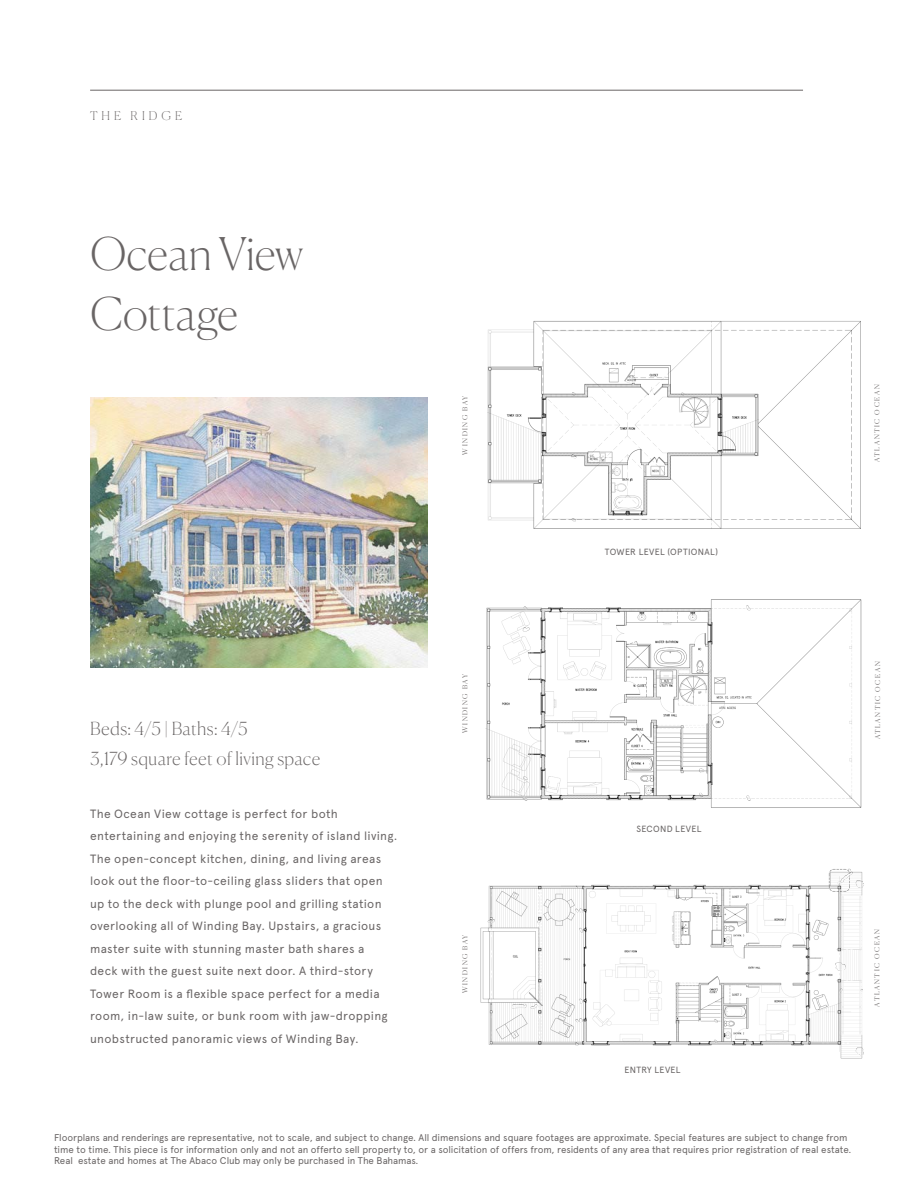
<style>
.page{position:relative;width:918px;height:1188px;background:#fff}
.page>*{position:absolute;margin:0;border:0;box-sizing:border-box;transform-origin:0 0}
._40_50___Left{font:100 45px "Canela";letter-spacing:-.01em;color:#696565}
._12_20___Left{font:100 18px "Canela";letter-spacing:.02em;color:#696565}
._8_15___Left{font:12px/22.5px "Apercu Pro";letter-spacing:.025em;color:#696565}
._8_15___Left-2{font:100 12px "Canela";letter-spacing:.33em;color:#696565}
.t1{font:9.75px/11.7px "Apercu Pro";letter-spacing:-.01em;color:#696565}
._8_15___Left-3{font:9px "Apercu Pro";letter-spacing:.035em;color:#696565}
._72___Center{font:300 6.75px "Canela";letter-spacing:.235em;color:#696565}
</style>
<div class="page">
<hr style="left:90px;top:90px;width:713px;height:1px;background:#696565">
<img style="left:90px;top:397px;width:338px;height:270px">
<img style="left:485px;top:599px;width:377px;height:209px">
<img style="left:487px;top:321px;width:374px;height:208px">
<img style="left:480px;top:868px;width:384px;height:191px">
<p class="_8_15___Left-2" style="left:90px;top:106px;width:93px">THE RIDGE</p>
<p class="_40_50___Left" style="left:90px;top:218px;width:215px">Ocean View</p>
<p class="_40_50___Left" style="left:90px;top:278px;width:150px">Cottage</p>
<p class="_72___Center" style="left:460px;top:455px;width:60px;rotate:-90deg">WINDING BAY</p>
<p class="_8_15___Left-3" style="left:605px;top:545px;width:115px">TOWER LEVEL (OPTIONAL)</p>
<p class="_72___Center" style="left:872px;top:462px;width:80px;rotate:-90deg">ATLANTIC OCEAN</p>
<p class="_12_20___Left" style="left:90px;top:714px;width:159px">Beds: 4/5 | Baths: 4/5</p>
<p class="_12_20___Left" style="left:90px;top:744px;width:232px">3,179 square feet of living space</p>
<p class="_8_15___Left" style="left:90px;top:801px;width:309px">The Ocean View cottage is perfect for both entertaining and enjoying the serenity of island living.<br>The open-concept kitchen, dining, and living areas look out the floor-to-ceiling glass sliders that open up to the deck with plunge pool and grilling station overlooking all of Winding Bay. Upstairs, a gracious master suite with stunning master bath shares a<br>deck with the guest suite next door. A third-story Tower Room is a flexible space perfect for a media room, in-law suite, or bunk room with jaw-dropping unobstructed panoramic views of Winding Bay.</p>
<p class="_72___Center" style="left:460px;top:733px;width:60px;rotate:-90deg">WINDING BAY</p>
<p class="_72___Center" style="left:460px;top:993px;width:60px;rotate:-90deg">WINDING BAY</p>
<p class="_8_15___Left-3" style="left:636px;top:823px;width:67px">SECOND LEVEL</p>
<p class="_8_15___Left-3" style="left:624px;top:1063px;width:58px">ENTRY LEVEL</p>
<p class="_72___Center" style="left:872px;top:739px;width:80px;rotate:-90deg">ATLANTIC OCEAN</p>
<p class="_72___Center" style="left:872px;top:1007px;width:80px;rotate:-90deg">ATLANTIC OCEAN</p>
<p class="t1" style="left:54px;top:1131px;width:799px">Floorplans and renderings are representative, not to scale, and subject to change. All dimensions and square footages are approximate. Special features are subject to change from time to time. This piece is for information only and not an offerto sell property to, or a solicitation of offers from, residents of any area that requires prior registration of real estate.<br>Real estate and homes at The Abaco Club may only be purchased in The Bahamas.</p>
</div>
